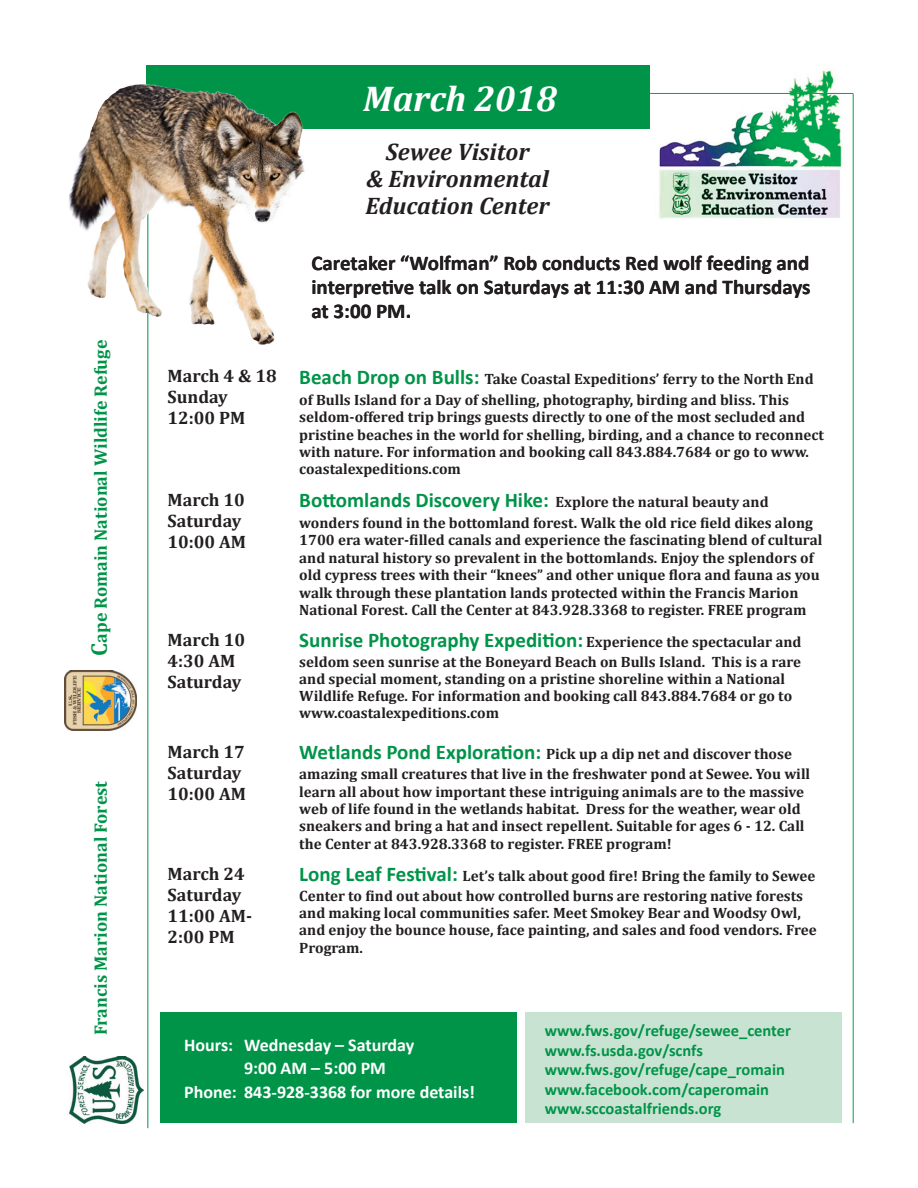
<style>
.page{position:relative;width:918px;height:1188px;background:#fff}
.page>*{position:absolute;margin:0;border:0;box-sizing:border-box;transform-origin:0 0}
.t1{font:italic 700 36px "Cambria";color:#fff}
.t2{font:italic 700 24px "Cambria";color:#231f20}
.t3{font:700 21px/24px "Calibri";color:#231f20;text-align:justify}
.Activities{font:700 21px "Calibri";color:#009449}
.Dates{font:700 18px/21px "Cambria";color:#231f20}
.t4{font:700 18px "Calibri";color:#fff}
.Activities-2{font:700 18px "Cambria";color:#009449}
.t5{font:700 16.5px "Calibri";color:#009449}
.Activities-3{font:700 15px/17.2px "Cambria";color:#231f20}
.s1{font-size:22.5px}
.s2{font-family:"Calibri";font-size:21px;color:#009449}
.s3{font-family:"Cambria";font-size:15px;color:#231f20}
</style>
<div class="page">
<div style="left:146px;top:65px;width:504px;height:63px;background:#009449"></div>
<img style="left:659px;top:70px;width:184px;height:149px">
<img style="left:69px;top:1056px;width:74px;height:67px">
<img style="left:65px;top:670px;width:72px;height:60px">
<hr style="left:650px;top:93px;width:203px;height:1px;background:#00a54f">
<hr style="left:853px;top:94px;width:1px;height:1029px;background:#00a54f">
<hr style="left:147px;top:199px;width:1px;height:929px;background:#009449">
<img style="left:69px;top:84px;width:289px;height:276px">
<div style="left:160px;top:1012px;width:357px;height:111px;background:#009449"></div>
<div style="left:525px;top:1012px;width:317px;height:111px;background:#c9e3d2"></div>
<p class="Activities-2" style="left:90px;top:656px;width:317px;rotate:-90deg"><span class="s1">C</span>ape Romain National Wildlife Refuge</p>
<p class="Activities-2" style="left:90px;top:1035px;width:256px;rotate:-90deg">Francis Marion National Forest</p>
<p class="t1" style="left:363px;top:77px;width:195px">March 2018</p>
<p class="t2" style="left:386px;top:137px;width:145px">Sewee Visitor</p>
<p class="t2" style="left:366px;top:164px;width:184px">&amp; Environmental</p>
<p class="t2" style="left:366px;top:191px;width:185px">Education Center</p>
<p class="Dates" style="left:168px;top:364px;width:111px">March 4 &amp; 18<br>Sunday<br>12:00 PM</p>
<p class="Dates" style="left:168px;top:489px;width:80px">March 10<br>Saturday<br>10:00 AM</p>
<p class="Dates" style="left:168px;top:628px;width:79px">March 10<br>4:30 AM<br>Saturday</p>
<p class="Dates" style="left:168px;top:741px;width:80px">March 17<br>Saturday<br>10:00 AM</p>
<p class="Dates" style="left:168px;top:863px;width:86px">March 24<br>Saturday<br>11:00 AM-<br>2:00 PM</p>
<p class="t3" style="left:311px;top:250px;width:501px">Caretaker “Wolfman” Rob conducts Red wolf feeding and interpretive talk on Saturdays at 11:30 AM and Thursdays at 3:00 PM.</p>
<p class="Activities-3" style="left:299px;top:369px;width:516px;line-height:20.7px"><span class="s2">Beach Drop on Bulls:</span> Take Coastal Expeditions’ ferry to the North End of Bulls Island for a Day of shelling, photography, birding and bliss. This</p>
<p class="Activities-3" style="left:299px;top:408px;width:526px">seldom-offered trip brings guests directly to one of the most secluded and pristine beaches in the world for shelling, birding, and a chance to reconnect with nature. For information and booking call 843.884.7684 or go to www. coastalexpeditions.com</p>
<p class="Activities-3" style="left:299px;top:492px;width:515px;line-height:20.4px"><span class="s2">Bottomlands Discovery Hike:</span> Explore the natural beauty and wonders found in the bottomland forest. Walk the old rice field dikes along</p>
<p class="Activities-3" style="left:299px;top:531px;width:525px">1700 era water-filled canals and experience the fascinating blend of cultural and natural history so prevalent in the bottomlands. Enjoy the splendors of old cypress trees with their “knees” and other unique flora and fauna as you walk through these plantation lands protected within the Francis Marion National Forest. Call the Center at 843.928.3368 to register. FREE program</p>
<p class="Activities" style="left:299px;top:627px;width:504px">Sunrise Photography Expedition: <span class="s3">Experience the spectacular and</span></p>
<p class="Activities-3" style="left:299px;top:653px;width:503px">seldom seen sunrise at the Boneyard Beach on Bulls Island. This is a rare and special moment, standing on a pristine shoreline within a National Wildlife Refuge. For information and booking call 843.884.7684 or go to www.coastalexpeditions.com</p>
<p class="Activities-3" style="left:299px;top:743px;width:512px;line-height:20.2px"><span class="s2">Wetlands Pond Exploration:</span> Pick up a dip net and discover those amazing small creatures that live in the freshwater pond at Sewee. You will</p>
<p class="Activities-3" style="left:299px;top:782px;width:507px">learn all about how important these intriguing animals are to the massive web of life found in the wetlands habitat. Dress for the weather, wear old sneakers and bring a hat and insect repellent. Suitable for ages 6 - 12. Call the Center at 843.928.3368 to register. FREE program!</p>
<p class="Activities-3" style="left:299px;top:865px;width:518px;line-height:20.1px"><span class="s2">Long Leaf Festival:</span> Let’s talk about good fire! Bring the family to Sewee<br>Center to find out about how controlled burns are restoring native forests</p>
<p class="Activities-3" style="left:299px;top:904px;width:519px">and making local communities safer. Meet Smokey Bear and Woodsy Owl, and enjoy the bounce house, face painting, and sales and food vendors. Free<br>Program.</p>
<p class="t4" style="left:184px;top:1034px;width:232px">Hours: Wednesday – Saturday</p>
<p class="t4" style="left:244px;top:1057px;width:143px">9:00 AM – 5:00 PM</p>
<p class="t4" style="left:184px;top:1081px;width:292px">Phone: 843-928-3368 for more details!</p>
<p class="t5" style="left:545px;top:1021px;width:248px">www.fws.gov/refuge/sewee_center</p>
<p class="t5" style="left:545px;top:1040px;width:160px">www.fs.usda.gov/scnfs</p>
<p class="t5" style="left:545px;top:1060px;width:242px">www.fws.gov/refuge/cape_romain</p>
<p class="t5" style="left:545px;top:1079px;width:226px">www.facebook.com/caperomain</p>
<p class="t5" style="left:545px;top:1099px;width:178px">www.sccoastalfriends.org</p>
</div>
